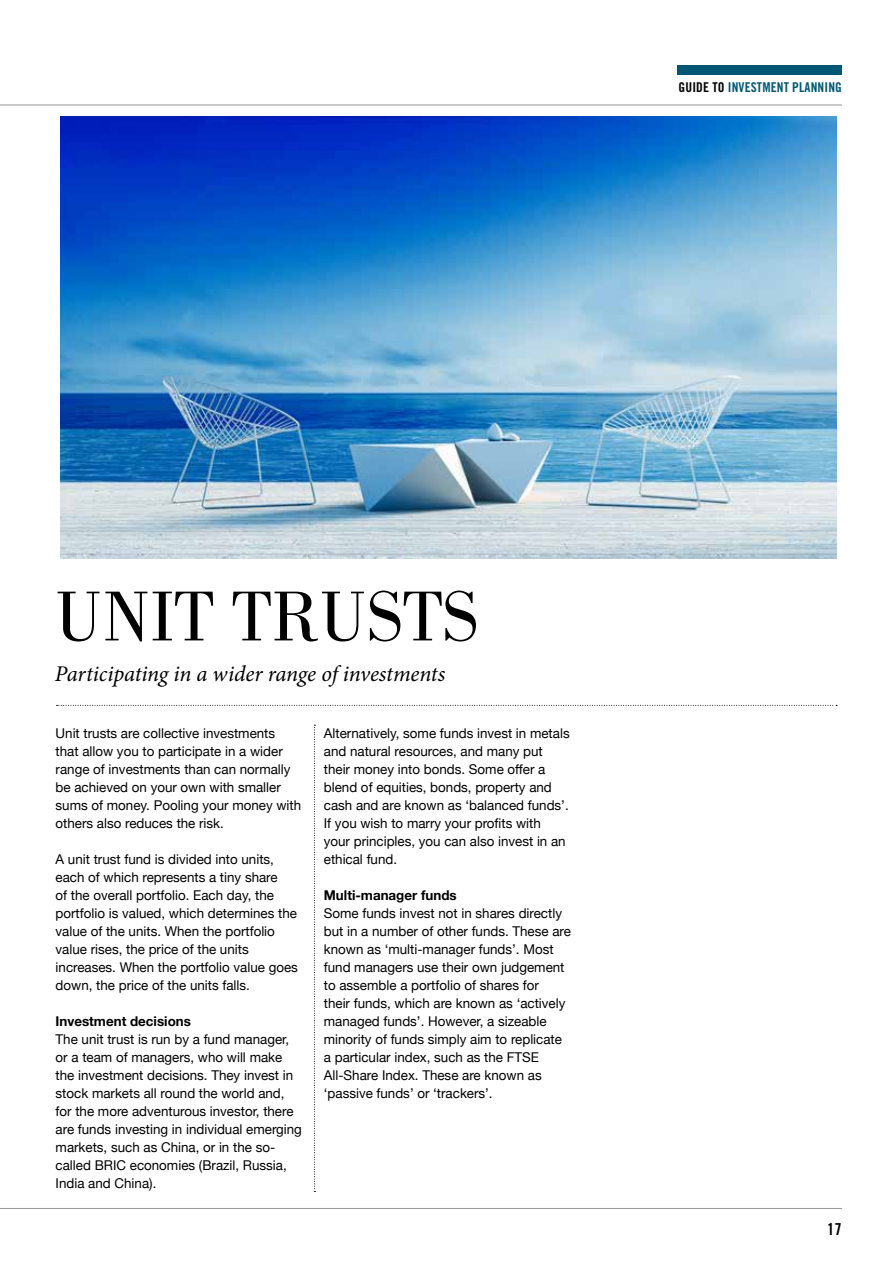
<style>
.page{position:relative;width:893px;height:1263px;background:#fff}
.page>*{position:absolute;margin:0;border:0;box-sizing:border-box;transform-origin:0 0}
.t1{font:73.05px "Bodoni";color:#000}
.t2{font:italic 22.5px "Minion Pro";letter-spacing:-.01em;color:#000}
.t3{font:16.5px "Trade Gothic Bold Cond Twenty";color:#000}
.t4{font:13.5px/18px "Helvetica Neue";color:#000}
.t5{font:700 13.5px "Helvetica Neue";color:#000}
.t6{font:13.5px "Trade Gothic Bold Cond Twenty";letter-spacing:.01em;color:#005774}
.s1{color:#000}
</style>
<div class="page">
<hr style="left:0;top:1208px;width:842px;height:1px;background:#939598">
<hr style="left:0;top:105px;width:842px;height:1px;background:#939598">
<div style="left:678px;top:66px;width:164px;height:9px;background:#005774"></div>
<svg style="left:57px;top:705px;width:780px;height:1px"></svg>
<svg style="left:314px;top:725px;width:1px;height:467px"></svg>
<img style="left:60px;top:116px;width:776px;height:442px">
<p class="t6" style="left:679px;top:79px;width:165px"><span class="s1">GUIDE TO</span> INVESTMENT PLANNING</p>
<h1 class="t1" style="left:55px;top:576px;width:425px">UNIT TRUSTS</h1>
<h2 class="t2" style="left:55px;top:658px;width:392px">Participating in a wider range of investments</h2>
<p class="t4" style="left:56px;top:724px;width:247px">Unit trusts are collective investments that allow you to participate in a wider range of investments than can normally be achieved on your own with smaller sums of money. Pooling your money with others also reduces the risk.</p>
<p class="t4" style="left:56px;top:850px;width:244px">A unit trust fund is divided into units, each of which represents a tiny share<br>of the overall portfolio. Each day, the portfolio is valued, which determines the value of the units. When the portfolio value rises, the price of the units increases. When the portfolio value goes down, the price of the units falls.</p>
<p class="t5" style="left:56px;top:1013px;width:137px">Investment decisions</p>
<p class="t4" style="left:56px;top:1030px;width:248px">The unit trust is run by a fund manager, or a team of managers, who will make the investment decisions. They invest in stock markets all round the world and, for the more adventurous investor, there are funds investing in individual emerging markets, such as China, or in the so&shy;called BRIC economies (Brazil, Russia, India and China).</p>
<p class="t4" style="left:324px;top:724px;width:247px">Alternatively, some funds invest in metals and natural resources, and many put their money into bonds. Some offer a blend of equities, bonds, property and cash and are known as ‘balanced funds’.<br>If you wish to marry your profits with your principles, you can also invest in an ethical fund.</p>
<p class="t5" style="left:324px;top:887px;width:134px">Multi-manager funds</p>
<p class="t4" style="left:324px;top:904px;width:249px">Some funds invest not in shares directly but in a number of other funds. These are known as ‘multi-manager funds’. Most fund managers use their own judgement to assemble a portfolio of shares for<br>their funds, which are known as ‘actively managed funds’. However, a sizeable minority of funds simply aim to replicate a particular index, such as the FTSE All-Share Index. These are known as ‘passive funds’ or ‘trackers’.</p>
<p class="t3" style="left:827px;top:1219px;width:16px">17</p>
</div>
